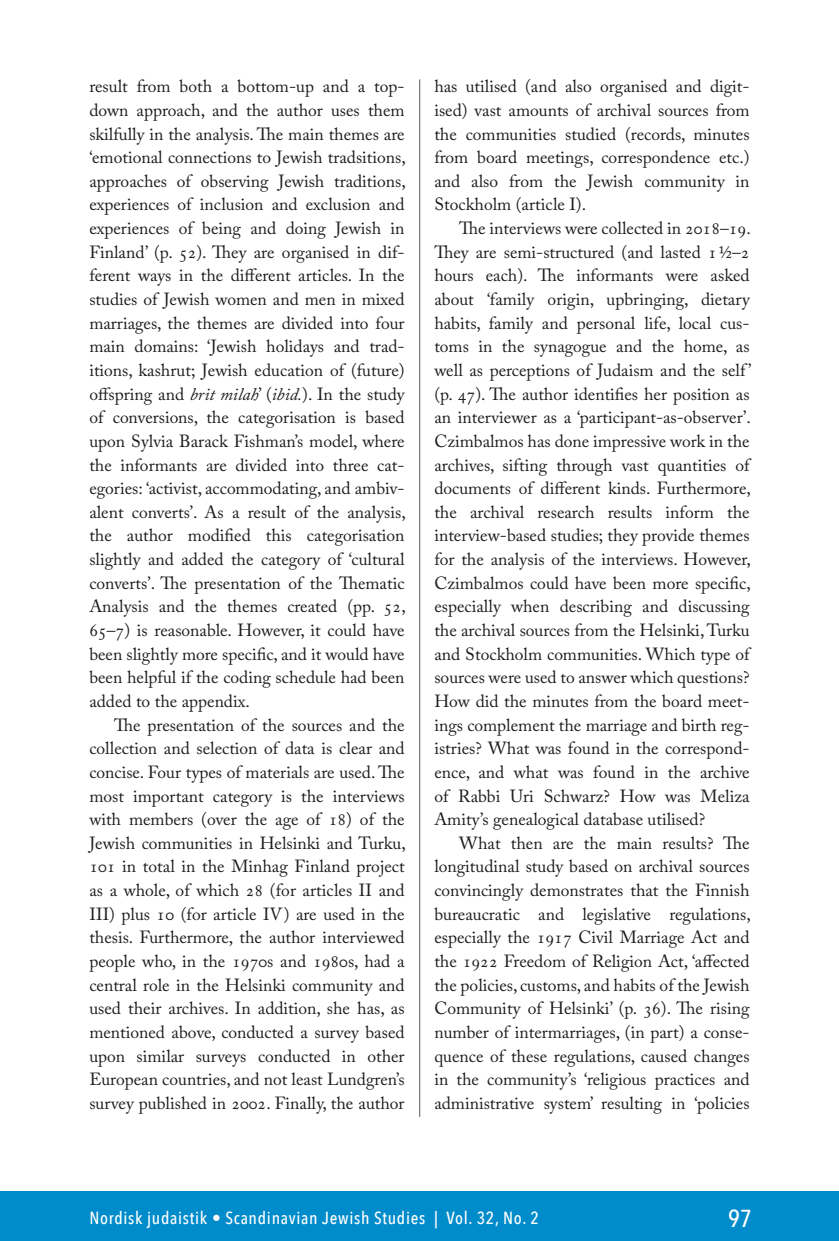
<style>
.page{position:relative;width:839px;height:1241px;background:#fff}
.page>*{position:absolute;margin:0;border:0;box-sizing:border-box;transform-origin:0 0}
.t1{font:500 24.5px "Avenir Next Condensed";color:#fff}
.Leipis{font:17.5px/23.6px "Adobe Caslon Pro";color:#1d1d1b;text-align:justify}
.t2{font:500 17.5px "Avenir Next Condensed";letter-spacing:.04em;color:#fff}
.s1{font-style:italic}
</style>
<div class="page">
<div style="left:0;top:1191px;width:838px;height:49px;background:#008bcb"></div>
<hr style="left:419px;top:79px;width:1px;height:1037px;background:#575756">
<p class="Leipis" style="left:89px;top:74px;width:318px;text-align:left">result from both a bottom-up and a top&shy;down approach, and the author uses them skilfully in the analysis. The main themes are ‘emotional connections to Jewish tradsitions, approaches of observing Jewish traditions, experiences of inclusion and exclusion and experiences of being and doing Jewish in Finland’ (p. 52). They are organised in dif&shy;ferent ways in the different articles. In the studies of Jewish women and men in mixed marriages, the themes are divided into four main domains: ‘Jewish holidays and trad&shy;itions, kashrut; Jewish education of (future) offspring and <span class="s1">brit milah</span>’ (<span class="s1">ibid.</span>). In the study of conversions, the categorisation is based upon Sylvia Barack Fishman’s model, where the informants are divided into three cat&shy;egories: ‘activist, accommodating, and ambiv&shy;alent converts’. As a result of the analysis, the author modified this categorisation slightly and added the category of ‘cultural converts’. The presentation of the Thematic Analysis and the themes created (pp. 52, 65–7) is reasonable. However, it could have been slightly more specific, and it would have been helpful if the coding schedule had been added to the appendix.</p>
<p class="Leipis" style="left:89px;top:712px;width:318px;text-indent:25px">The presentation of the sources and the collection and selection of data is clear and concise. Four types of materials are used. The most important category is the interviews with members (over the age of 18) of the Jewish communities in Helsinki and Turku, 101 in total in the Minhag Finland project as a whole, of which 28 (for articles II and III) plus 10 (for article IV) are used in the thesis. Furthermore, the author interviewed people who, in the 1970s and 1980s, had a central role in the Helsinki community and used their archives. In addition, she has, as mentioned above, conducted a survey based upon similar surveys conducted in other European countries, and not least Lundgren’s survey published in 2002. Finally, the author</p>
<p class="Leipis" style="left:434px;top:74px;width:317px">has utilised (and also organised and digit&shy;ised) vast amounts of archival sources from the communities studied (records, minutes from board meetings, correspondence etc.) and also from the Jewish community in Stockholm (article I).</p>
<p class="Leipis" style="left:434px;top:216px;width:318px;text-indent:25px">The interviews were collected in 2018–19.<br>They are semi-structured (and lasted 1½–2 hours each). The informants were asked about ‘family origin, upbringing, dietary habits, family and personal life, local cus&shy;toms in the synagogue and the home, as well as perceptions of Judaism and the self ’ (p. 47). The author identifies her position as an interviewer as a ‘participant-as-observer’.<br>Czimbalmos has done impressive work in the archives, sifting through vast quantities of documents of different kinds. Furthermore, the archival research results inform the interview-based studies; they provide themes for the analysis of the interviews. However, Czimbalmos could have been more specific, especially when describing and discussing the archival sources from the Helsinki, Turku and Stockholm communities. Which type of sources were used to answer which questions?<br>How did the minutes from the board meet&shy;ings complement the marriage and birth reg&shy;istries? What was found in the correspond&shy;ence, and what was found in the archive of Rabbi Uri Schwarz? How was Meliza Amity’s genealogical database utilised?</p>
<p class="Leipis" style="left:434px;top:830px;width:318px;text-indent:25px">What then are the main results? The longitudinal study based on archival sources convincingly demonstrates that the Finnish bureaucratic and legislative regulations, especially the 1917 Civil Marriage Act and the 1922 Freedom of Religion Act, ‘affected the policies, customs, and habits of the Jewish Community of Helsinki’ (p. 36). The rising number of intermarriages, (in part) a conse&shy;quence of these regulations, caused changes in the community’s ‘religious practices and administrative system’ resulting in ‘policies</p>
<p class="t2" style="left:89px;top:1207px;width:451px">Nordisk judaistik • Scandinavian Jewish Studies | Vol. 32, No. 2</p>
<h1 class="t1" style="left:728px;top:1203px;width:25px">97</h1>
</div>
